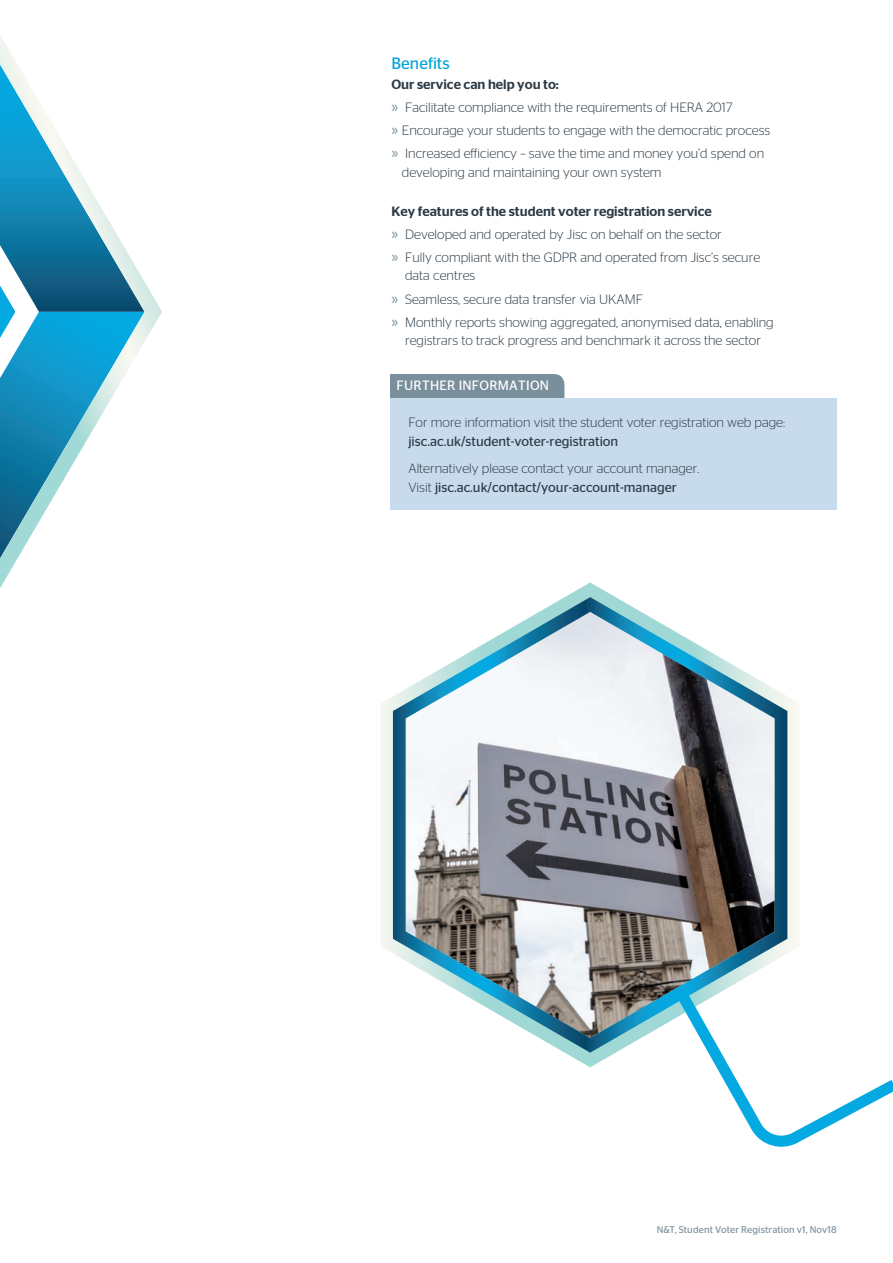
<style>
.page{position:relative;width:893px;height:1263px;background:#fff}
.page>*{position:absolute;margin:0;border:0;box-sizing:border-box;transform-origin:0 0}
.t1{font:16.5px "Stag Sans";letter-spacing:.005em;color:#00a4da}
.t2{font:300 13.5px/23px "Stag Sans";color:#2b3a45}
.t3{font:13.5px "Stag Sans";color:#2b3a45}
.t4{font:13.5px "Stag Sans";letter-spacing:.02em;color:#fff}
.t5{font:9.75px "Stag Sans";letter-spacing:.015em;color:#798f9c}
.s1{font-weight:500}
.s2{font-family:"Myriad Pro";font-weight:400;font-size:16.5px;color:#798f9c}
.s3{font-weight:400}
</style>
<div class="page">
<svg style="left:0;top:35px;width:162px;height:553px"></svg>
<svg style="left:0;top:64px;width:145px;height:494px"></svg>
<svg style="left:380px;top:582px;width:420px;height:485px"></svg>
<svg style="left:393px;top:597px;width:394px;height:456px"></svg>
<svg style="left:677px;top:991px;width:216px;height:156px"></svg>
<div style="left:390px;top:374px;width:174px;height:24px;background:#798f9c"></div>
<div style="left:390px;top:398px;width:447px;height:111px;background:#c8dbec"></div>
<p class="t1" style="left:391px;top:54px;width:60px">Benefits</p>
<p class="t2" style="left:391px;top:73px;width:380px"><span class="s1">Our service can help you to:<br></span><span class="s2">»</span> Facilitate compliance with the requirements of HERA 2017<br><span class="s2">»</span> Encourage your students to engage with the democratic process <span class="s2">»</span> Increased efficiency – save the time and money you’d spend on</p>
<p class="t2" style="left:402px;top:160px;width:261px">developing and maintaining your own system</p>
<p class="t2" style="left:391px;top:199px;width:370px"><span class="s1">Key features of the student voter registration service<br></span><span class="s2">»</span> Developed and operated by Jisc on behalf on the sector<br><span class="s2">»</span> Fully compliant with the GDPR and operated from Jisc’s secure</p>
<p class="t2" style="left:391px;top:264px;width:384px;text-indent:14px">data centres<br><span class="s2">»</span> Seamless, secure data transfer via UKAMF<br><span class="s2">»</span> Monthly reports showing aggregated, anonymised data, enabling</p>
<p class="t2" style="left:405px;top:329px;width:357px">registrars to track progress and benchmark it across the sector</p>
<p class="t4" style="left:397px;top:378px;width:154px">FURTHER INFORMATION</p>
<p class="t2" style="left:408px;top:410px;width:378px">For more information visit the student voter registration web page:</p>
<p class="t3" style="left:408px;top:433px;width:211px">jisc.ac.uk/student-voter-registration</p>
<p class="t2" style="left:408px;top:458px;width:292px;line-height:18.8px">Alternatively please contact your account manager.<br>Visit <span class="s3">jisc.ac.uk/contact/your-account-manager</span></p>
<p class="t5" style="left:657px;top:1224px;width:181px">N&amp;T, Student Voter Registration v1, Nov18</p>
</div>
